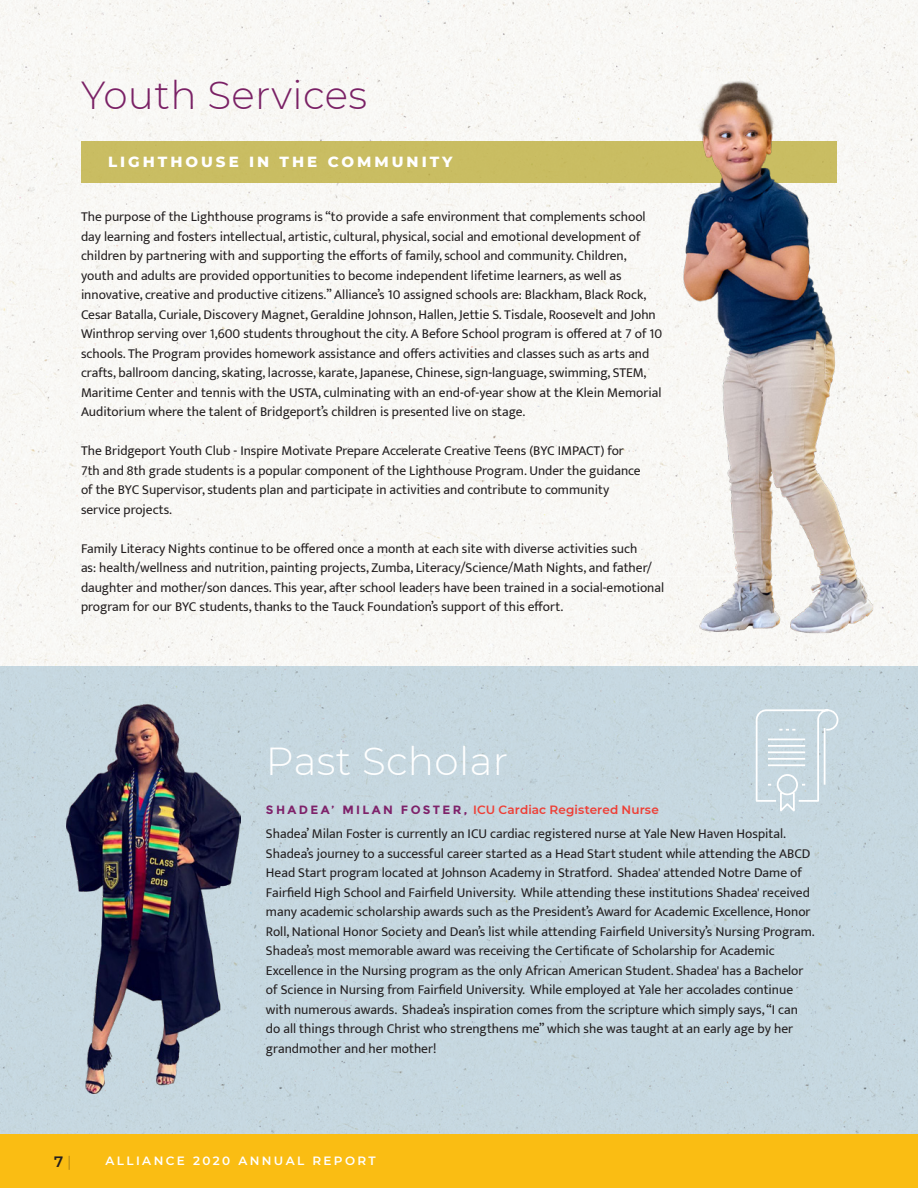
<style>
.page{position:relative;width:918px;height:1188px;background:#fff}
.page>*{position:absolute;margin:0;border:0;box-sizing:border-box;transform-origin:0 0}
.t1{font:300 39px "Montserrat";letter-spacing:.01em;color:#7e226a}
.lowercase_heading{font:300 39px "Montserrat";letter-spacing:.01em;color:#fff}
.sub_in_bar{font:800 15px "Montserrat";letter-spacing:.2em;color:#fff}
.t2{font:600 15px "Montserrat";color:#231f20}
.serif_body{font:13.5px/19.5px "Mukta";color:#231f20}
.lowercase_heading-2{font:600 12px "Montserrat";letter-spacing:.01em;color:#ee3e35}
.t3{font:600 12px "Montserrat";letter-spacing:.2em;color:#fff}
.s1{font-weight:700;color:#7e226a}
.s2{font-weight:100}
</style>
<div class="page">
<div style="left:0;top:0;width:918px;height:666px;background:#f8f8f5"></div>
<div style="left:0;top:666px;width:918px;height:471px;background:#c7d8df"></div>
<div style="left:0;top:1134px;width:918px;height:54px;background:#fabd13"></div>
<div style="left:81px;top:141px;width:756px;height:41px;background:#c9bd62"></div>
<img style="left:66px;top:705px;width:175px;height:388px">
<svg style="left:755px;top:709px;width:84px;height:106px"></svg>
<img style="left:670px;top:52px;width:209px;height:598px">
<h1 class="t1" style="left:81px;top:68px;width:288px">Youth Services</h1>
<p class="sub_in_bar" style="left:108px;top:151px;width:346px">LIGHTHOUSE IN THE COMMUNITY</p>
<p class="serif_body" style="left:81px;top:207px;width:583px">The purpose of the Lighthouse programs is “to provide a safe environment that complements school day learning and fosters intellectual, artistic, cultural, physical, social and emotional development of children by partnering with and supporting the efforts of family, school and community. Children, youth and adults are provided opportunities to become independent lifetime learners, as well as innovative, creative and productive citizens.” Alliance’s 10 assigned schools are: Blackham, Black Rock, Cesar Batalla, Curiale, Discovery Magnet, Geraldine Johnson, Hallen, Jettie S. Tisdale, Roosevelt and John Winthrop serving over 1,600 students throughout the city. A Before School program is offered at 7 of 10 schools. The Program provides homework assistance and offers activities and classes such as arts and crafts, ballroom dancing, skating, lacrosse, karate, Japanese, Chinese, sign-language, swimming, STEM, Maritime Center and tennis with the USTA, culminating with an end-of-year show at the Klein Memorial Auditorium where the talent of Bridgeport’s children is presented live on stage.</p>
<p class="serif_body" style="left:81px;top:441px;width:561px">The Bridgeport Youth Club - Inspire Motivate Prepare Accelerate Creative Teens (BYC IMPACT) for 7th and 8th grade students is a popular component of the Lighthouse Program. Under the guidance of the BYC Supervisor, students plan and participate in activities and contribute to community service projects.</p>
<p class="serif_body" style="left:81px;top:538px;width:585px">Family Literacy Nights continue to be offered once a month at each site with diverse activities such<br>as: health/wellness and nutrition, painting projects, Zumba, Literacy/Science/Math Nights, and father/ daughter and mother/son dances. This year, after school leaders have been trained in a social-emotional program for our BYC students, thanks to the Tauck Foundation’s support of this effort.</p>
<p class="lowercase_heading" style="left:266px;top:734px;width:244px">Past Scholar</p>
<p class="lowercase_heading-2" style="left:266px;top:801px;width:394px"><span class="s1">S H A D E A’ M I L A N F O S T E R ,</span> ICU Cardiac Registered Nurse</p>
<p class="serif_body" style="left:266px;top:824px;width:550px">Shadea’ Milan Foster is currently an ICU cardiac registered nurse at Yale New Haven Hospital.<br>Shadea’s journey to a successful career started as a Head Start student while attending the ABCD Head Start program located at Johnson Academy in Stratford. Shadea' attended Notre Dame of Fairfield High School and Fairfield University. While attending these institutions Shadea' received many academic scholarship awards such as the President’s Award for Academic Excellence, Honor Roll, National Honor Society and Dean’s list while attending Fairfield University’s Nursing Program.<br>Shadea’s most memorable award was receiving the Certificate of Scholarship for Academic Excellence in the Nursing program as the only African American Student. Shadea' has a Bachelor of Science in Nursing from Fairfield University. While employed at Yale her accolades continue with numerous awards. Shadea’s inspiration comes from the scripture which simply says, “I can do all things through Christ who strengthens me” which she was taught at an early age by her grandmother and her mother!</p>
<p class="t2" style="left:54px;top:1151px;width:19px">7 <span class="s2">|</span></p>
<p class="t3" style="left:105px;top:1152px;width:272px">ALLIANCE 2020 ANNUAL REPORT</p>
</div>
